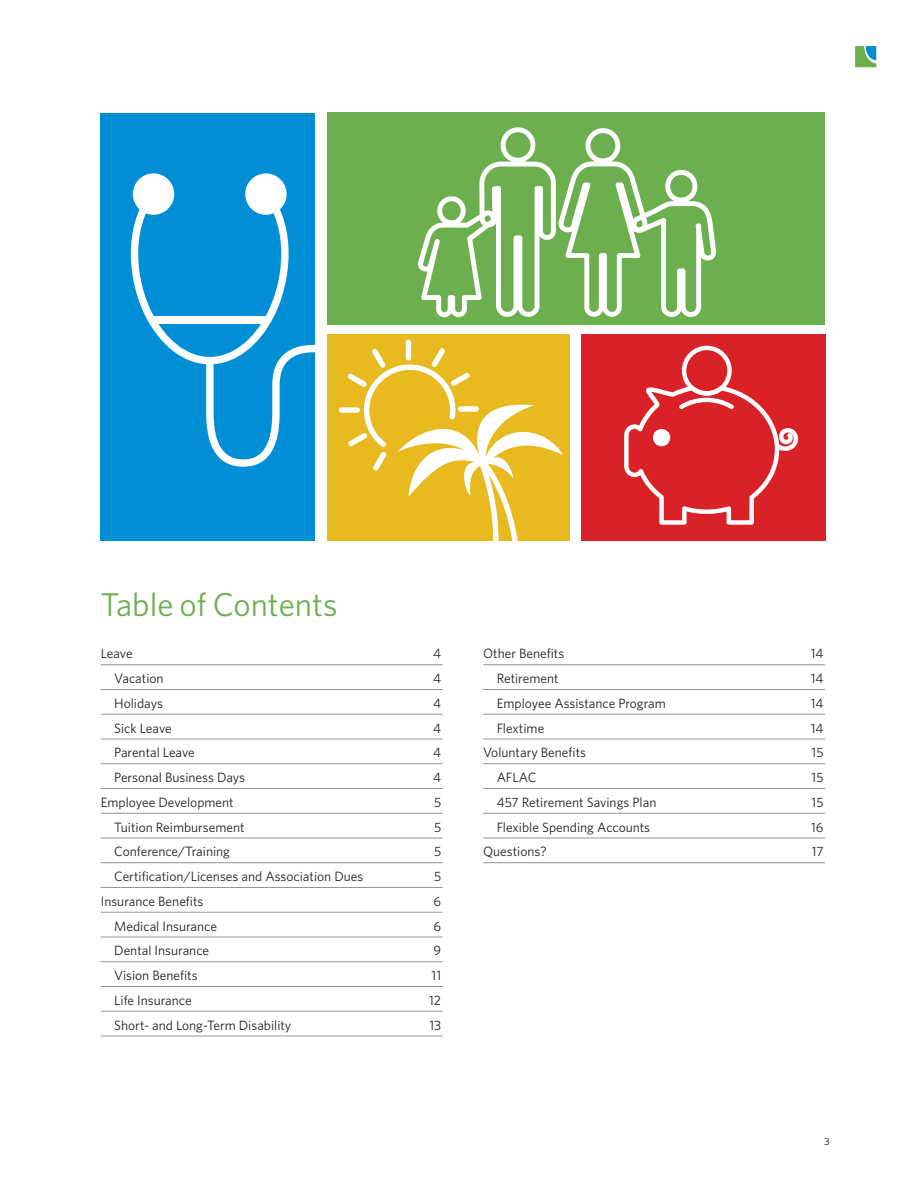
<style>
.page{position:relative;width:918px;height:1188px;background:#fff}
.page>*{position:absolute;margin:0;border:0;box-sizing:border-box;transform-origin:0 0}
.HEADLINE{font:33px "Whitney";color:#6caf4f}
.TABLE_OF_CONTENTS{font:13.5px "Whitney";color:#231f20}
.DOCUMENT_TITLE{font:10.5px "Whitney";color:#231f20}
</style>
<div class="page">
<div style="left:327px;top:113px;width:498px;height:212px;background:#6caf4f"></div>
<div style="left:581px;top:335px;width:244px;height:206px;background:#da2128"></div>
<div style="left:327px;top:335px;width:243px;height:206px;background:#e8ba20"></div>
<div style="left:100px;top:113px;width:215px;height:428px;background:#008fd5"></div>
<div style="left:133px;top:173px;width:41px;height:42px;background:#fff;border-radius:50%"></div>
<div style="left:245px;top:173px;width:42px;height:42px;background:#fff;border-radius:50%"></div>
<svg style="left:130px;top:190px;width:185px;height:277px"></svg>
<div style="left:152px;top:317px;width:116px;height:7px;background:#fff"></div>
<hr style="left:101px;top:664px;width:342px;height:1px;background:#939598">
<hr style="left:101px;top:689px;width:342px;height:1px;background:#939598">
<hr style="left:101px;top:714px;width:342px;height:1px;background:#939598">
<hr style="left:101px;top:739px;width:342px;height:1px;background:#939598">
<hr style="left:101px;top:763px;width:342px;height:1px;background:#939598">
<hr style="left:101px;top:788px;width:342px;height:1px;background:#939598">
<hr style="left:101px;top:813px;width:342px;height:1px;background:#939598">
<hr style="left:101px;top:838px;width:342px;height:1px;background:#939598">
<hr style="left:101px;top:862px;width:342px;height:1px;background:#939598">
<hr style="left:101px;top:887px;width:342px;height:1px;background:#939598">
<hr style="left:101px;top:912px;width:342px;height:1px;background:#939598">
<hr style="left:101px;top:937px;width:342px;height:1px;background:#939598">
<hr style="left:101px;top:961px;width:342px;height:1px;background:#939598">
<hr style="left:101px;top:986px;width:342px;height:1px;background:#939598">
<hr style="left:101px;top:1011px;width:342px;height:1px;background:#939598">
<hr style="left:101px;top:1036px;width:342px;height:1px;background:#939598">
<hr style="left:483px;top:664px;width:342px;height:1px;background:#939598">
<hr style="left:483px;top:689px;width:342px;height:1px;background:#939598">
<hr style="left:483px;top:714px;width:342px;height:1px;background:#939598">
<hr style="left:483px;top:739px;width:342px;height:1px;background:#939598">
<hr style="left:483px;top:763px;width:342px;height:1px;background:#939598">
<hr style="left:483px;top:788px;width:342px;height:1px;background:#939598">
<hr style="left:483px;top:813px;width:342px;height:1px;background:#939598">
<hr style="left:483px;top:838px;width:342px;height:1px;background:#939598">
<hr style="left:483px;top:862px;width:342px;height:1px;background:#939598">
<div style="left:339px;top:407px;width:21px;height:6px;background:#fff;border-radius:3px"></div>
<div style="left:406px;top:340px;width:5px;height:20px;background:#fff;border-radius:3px"></div>
<svg style="left:347px;top:348px;width:216px;height:193px"></svg>
<svg style="left:418px;top:127px;width:298px;height:190px"></svg>
<svg style="left:624px;top:346px;width:174px;height:179px"></svg>
<svg style="left:855px;top:46px;width:22px;height:22px"></svg>
<svg style="left:855px;top:46px;width:21px;height:21px"></svg>
<p class="HEADLINE" style="left:100px;top:583px;width:239px">Table of Contents</p>
<p class="TABLE_OF_CONTENTS" style="left:101px;top:645px;width:33px">Leave</p>
<p class="TABLE_OF_CONTENTS" style="left:433px;top:645px;width:10px">4</p>
<p class="TABLE_OF_CONTENTS" style="left:114px;top:669px;width:51px">Vacation</p>
<p class="TABLE_OF_CONTENTS" style="left:433px;top:669px;width:10px">4</p>
<p class="TABLE_OF_CONTENTS" style="left:114px;top:694px;width:50px">Holidays</p>
<p class="TABLE_OF_CONTENTS" style="left:433px;top:694px;width:10px">4</p>
<p class="TABLE_OF_CONTENTS" style="left:114px;top:719px;width:59px">Sick Leave</p>
<p class="TABLE_OF_CONTENTS" style="left:433px;top:719px;width:10px">4</p>
<p class="TABLE_OF_CONTENTS" style="left:114px;top:744px;width:82px">Parental Leave</p>
<p class="TABLE_OF_CONTENTS" style="left:433px;top:744px;width:10px">4</p>
<p class="TABLE_OF_CONTENTS" style="left:114px;top:768px;width:132px">Personal Business Days</p>
<p class="TABLE_OF_CONTENTS" style="left:433px;top:768px;width:10px">4</p>
<p class="TABLE_OF_CONTENTS" style="left:101px;top:793px;width:135px">Employee Development</p>
<p class="TABLE_OF_CONTENTS" style="left:434px;top:793px;width:9px">5</p>
<p class="TABLE_OF_CONTENTS" style="left:114px;top:818px;width:132px">Tuition Reimbursement</p>
<p class="TABLE_OF_CONTENTS" style="left:434px;top:818px;width:9px">5</p>
<p class="TABLE_OF_CONTENTS" style="left:114px;top:843px;width:117px">Conference/Training</p>
<p class="TABLE_OF_CONTENTS" style="left:434px;top:843px;width:9px">5</p>
<p class="TABLE_OF_CONTENTS" style="left:114px;top:867px;width:251px">Certification/Licenses and Association Dues</p>
<p class="TABLE_OF_CONTENTS" style="left:434px;top:867px;width:9px">5</p>
<p class="TABLE_OF_CONTENTS" style="left:101px;top:892px;width:104px">Insurance Benefits</p>
<p class="TABLE_OF_CONTENTS" style="left:434px;top:892px;width:9px">6</p>
<p class="TABLE_OF_CONTENTS" style="left:114px;top:917px;width:104px">Medical Insurance</p>
<p class="TABLE_OF_CONTENTS" style="left:434px;top:917px;width:9px">6</p>
<p class="TABLE_OF_CONTENTS" style="left:114px;top:942px;width:96px">Dental Insurance</p>
<p class="TABLE_OF_CONTENTS" style="left:434px;top:942px;width:9px">9</p>
<p class="TABLE_OF_CONTENTS" style="left:114px;top:966px;width:85px">Vision Benefits</p>
<p class="TABLE_OF_CONTENTS" style="left:432px;top:966px;width:11px">11</p>
<p class="TABLE_OF_CONTENTS" style="left:114px;top:991px;width:79px">Life Insurance</p>
<p class="TABLE_OF_CONTENTS" style="left:429px;top:991px;width:14px">12</p>
<p class="TABLE_OF_CONTENTS" style="left:114px;top:1016px;width:179px">Short- and Long-Term Disability</p>
<p class="TABLE_OF_CONTENTS" style="left:429px;top:1016px;width:13px">13</p>
<p class="TABLE_OF_CONTENTS" style="left:483px;top:645px;width:83px">Other Benefits</p>
<p class="TABLE_OF_CONTENTS" style="left:811px;top:645px;width:14px">14</p>
<p class="TABLE_OF_CONTENTS" style="left:497px;top:669px;width:63px">Retirement</p>
<p class="TABLE_OF_CONTENTS" style="left:811px;top:669px;width:14px">14</p>
<p class="TABLE_OF_CONTENTS" style="left:497px;top:694px;width:171px">Employee Assistance Program</p>
<p class="TABLE_OF_CONTENTS" style="left:811px;top:694px;width:14px">14</p>
<p class="TABLE_OF_CONTENTS" style="left:497px;top:719px;width:49px">Flextime</p>
<p class="TABLE_OF_CONTENTS" style="left:811px;top:719px;width:14px">14</p>
<p class="TABLE_OF_CONTENTS" style="left:483px;top:744px;width:104px">Voluntary Benefits</p>
<p class="TABLE_OF_CONTENTS" style="left:812px;top:744px;width:14px">15</p>
<p class="TABLE_OF_CONTENTS" style="left:497px;top:768px;width:41px">AFLAC</p>
<p class="TABLE_OF_CONTENTS" style="left:812px;top:768px;width:14px">15</p>
<p class="TABLE_OF_CONTENTS" style="left:497px;top:793px;width:161px">457 Retirement Savings Plan</p>
<p class="TABLE_OF_CONTENTS" style="left:812px;top:793px;width:14px">15</p>
<p class="TABLE_OF_CONTENTS" style="left:497px;top:818px;width:155px">Flexible Spending Accounts</p>
<p class="TABLE_OF_CONTENTS" style="left:811px;top:818px;width:14px">16</p>
<p class="TABLE_OF_CONTENTS" style="left:483px;top:843px;width:65px">Questions?</p>
<p class="TABLE_OF_CONTENTS" style="left:812px;top:843px;width:13px">17</p>
<p class="DOCUMENT_TITLE" style="left:824px;top:1134px;width:7px">3</p>
</div>
